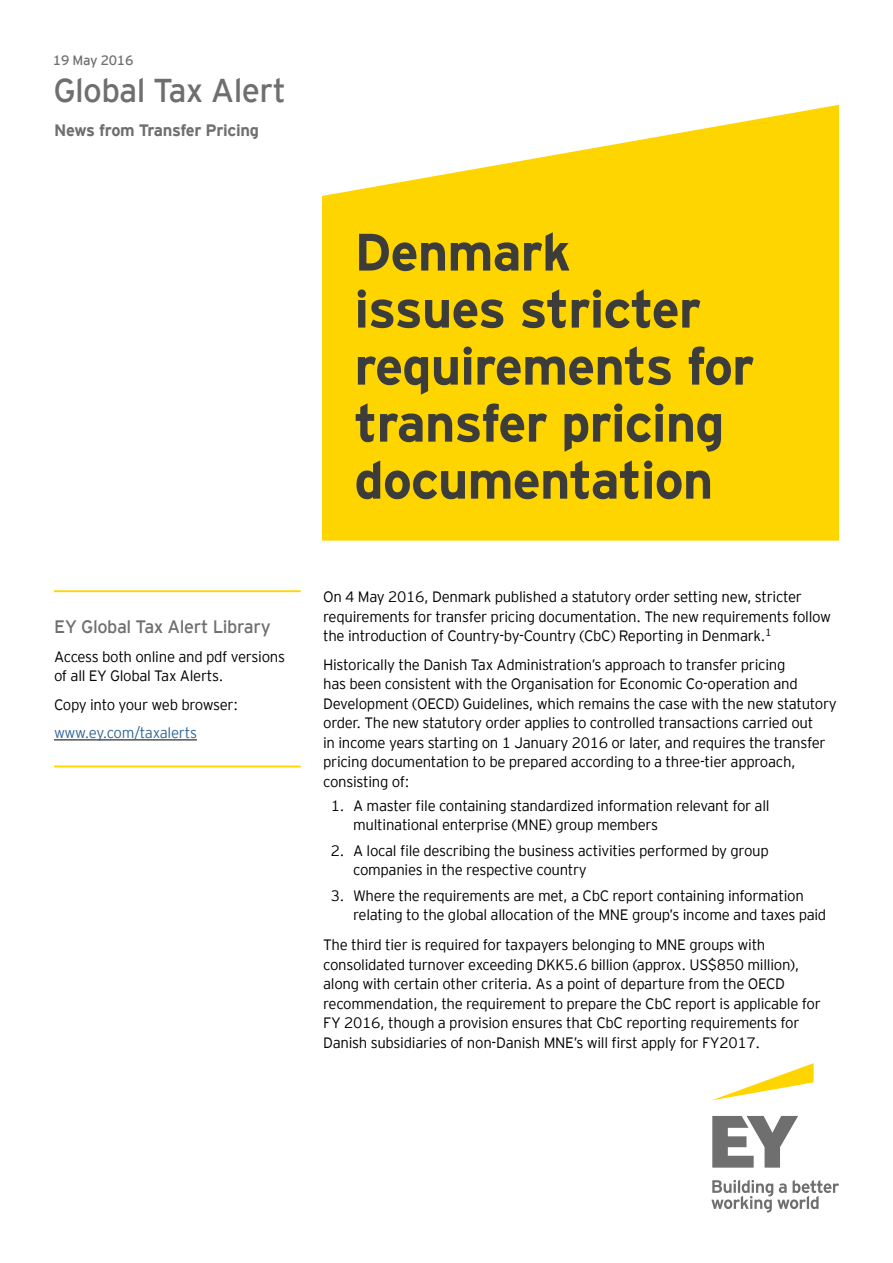
<style>
.page{position:relative;width:893px;height:1263px;background:#fff}
.page>*{position:absolute;margin:0;border:0;box-sizing:border-box;transform-origin:0 0}
.t1{font:700 52.5px/57px "EY Interstate";letter-spacing:-.02em;color:#3c3c3b}
.t2{font:33px "EY Interstate";letter-spacing:-.02em;color:#706f6f}
.t3{font:18px "EY Interstate";letter-spacing:-.025em;color:#706f6f}
.t4{font:700 16.5px "EY Interstate";letter-spacing:-.02em;color:#706f6f}
.t5{font:300 15px/19.5px "EY Interstate";letter-spacing:-.02em;color:#000}
.t6{font:300 15px "EY Interstate";letter-spacing:-.02em;color:#369}
.t7{font:13.5px "EY Interstate";letter-spacing:-.02em;color:#706f6f}
</style>
<div class="page">
<svg style="left:322px;top:105px;width:517px;height:436px;background:#ffd91a"></svg>
<hr style="left:54px;top:590px;width:247px;height:2px;background:#ffd500">
<hr style="left:54px;top:740px;width:143px;height:1px;background:#000">
<hr style="left:54px;top:765px;width:247px;height:2px;background:#ffd500">
<svg style="left:713px;top:1063px;width:101px;height:37px"></svg>
<svg style="left:711px;top:1116px;width:128px;height:96px"></svg>
<p class="t7" style="left:53px;top:50px;width:82px">19 May 2016</p>
<h2 class="t2" style="left:53px;top:67px;width:234px">Global Tax Alert</h2>
<p class="t4" style="left:54px;top:118px;width:206px">News from Transfer Pricing</p>
<p class="t3" style="left:54px;top:614px;width:218px">EY Global Tax Alert Library</p>
<p class="t5" style="left:54px;top:646px;width:233px">Access both online and pdf versions of all EY Global Tax Alerts.</p>
<p class="t5" style="left:54px;top:694px;width:186px">Copy into your web browser:</p>
<p class="t6" style="left:54px;top:722px;width:144px">www.ey.com/taxalerts</p>
<h1 class="t1" style="left:354px;top:220px;width:402px">Denmark<br>issues stricter requirements for transfer pricing documentation</h1>
<p class="t5" style="left:323px;top:586px;width:509px">On 4 May 2016, Denmark published a statutory order setting new, stricter requirements for transfer pricing documentation. The new requirements follow the introduction of Country-by-Country (CbC) Reporting in Denmark.<sup>1</sup></p>
<p class="t5" style="left:323px;top:654px;width:515px">Historically the Danish Tax Administration’s approach to transfer pricing<br>has been consistent with the Organisation for Economic Co-operation and Development (OECD) Guidelines, which remains the case with the new statutory order. The new statutory order applies to controlled transactions carried out<br>in income years starting on 1 January 2016 or later, and requires the transfer pricing documentation to be prepared according to a three-tier approach, consisting of:</p>
<p class="t5" style="left:353px;top:795px;width:418px;text-indent:-22px">1. A master file containing standardized information relevant for all multinational enterprise (MNE) group members</p>
<p class="t5" style="left:353px;top:840px;width:417px;text-indent:-22px">2. A local file describing the business activities performed by group companies in the respective country</p>
<p class="t5" style="left:353px;top:885px;width:475px;text-indent:-22px">3. Where the requirements are met, a CbC report containing information relating to the global allocation of the MNE group’s income and taxes paid</p>
<p class="t5" style="left:323px;top:934px;width:499px">The third tier is required for taxpayers belonging to MNE groups with consolidated turnover exceeding DKK5.6 billion (approx. US$850 million), along with certain other criteria. As a point of departure from the OECD recommendation, the requirement to prepare the CbC report is applicable for FY 2016, though a provision ensures that CbC reporting requirements for Danish subsidiaries of non-Danish MNE’s will first apply for FY2017.</p>
</div>
